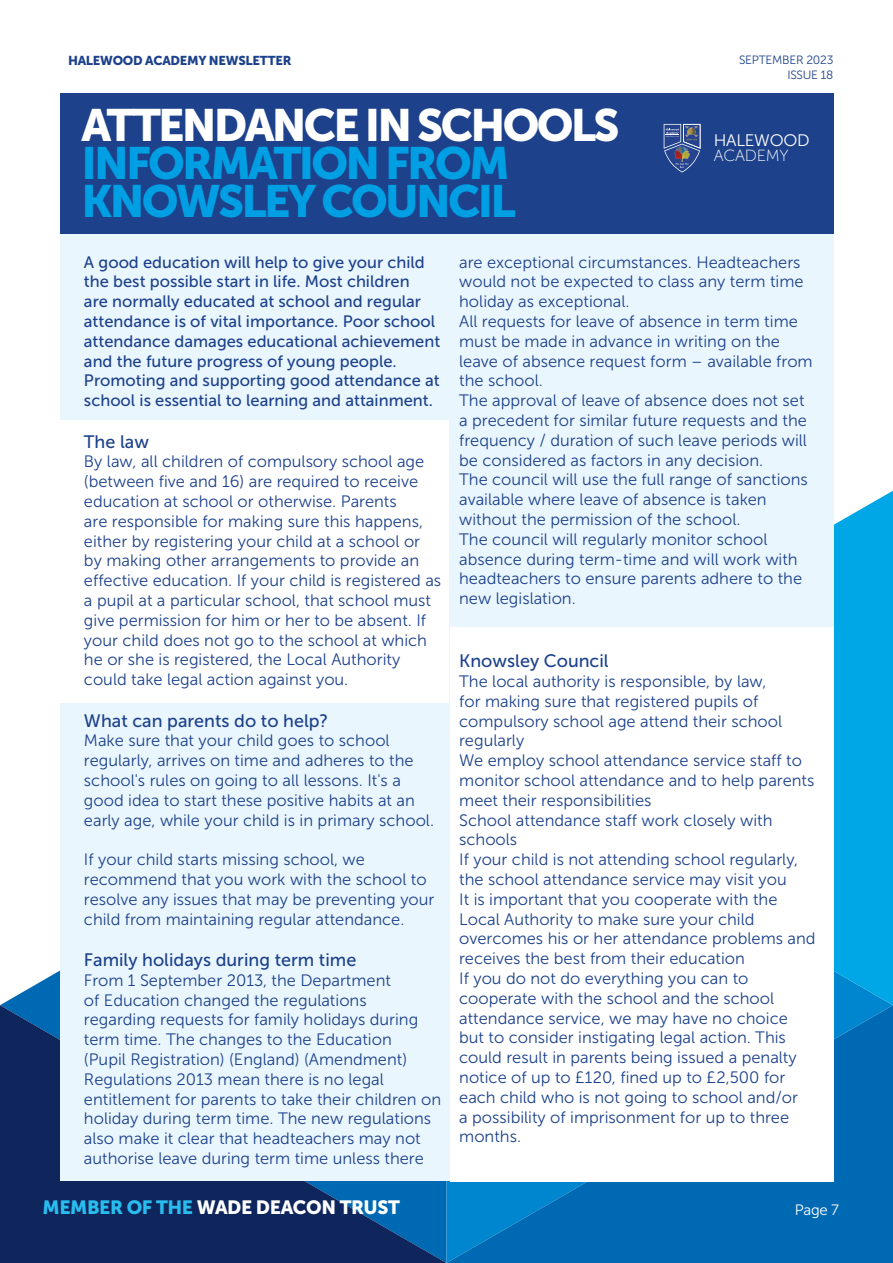
<style>
.page{position:relative;width:893px;height:1263px;background:#fff}
.page>*{position:absolute;margin:0;border:0;box-sizing:border-box;transform-origin:0 0}
.t1{font:45px/38.2px "Museo Sans 900";letter-spacing:-.06em;color:#009fe3}
.t2{font:45px "Museo Sans 900";letter-spacing:-.06em;color:#fff}
.t3{font:19.05px "Museo Sans 900";letter-spacing:-.02em;color:#fff}
.t4{font:18px "Museo Sans 500";color:#1d428b}
.t5{font:16.65px "Museo Sans 300";letter-spacing:-.02em;color:#fff}
.t6{font:16.5px/19.8px "Museo Sans 300";color:#1d428b}
.t7{font:16.5px/19.8px "Museo Sans 500";color:#1d428b}
.t8{font:16.05px "Museo Sans 100";letter-spacing:-.02em;color:#fff}
.t9{font:15px "Museo Sans 300";color:#fff}
.t10{font:12.75px "Museo Sans 900";letter-spacing:-.02em;color:#1d428b}
.t11{font:12px/14.4px "Museo Sans 300";letter-spacing:-.02em;color:#1d428b;text-align:right}
.s1{color:#29bdef}
</style>
<div class="page">
<svg style="left:0;top:970px;width:60px;height:35px"></svg>
<svg style="left:0;top:1005px;width:446px;height:258px;background:#0d2f68"></svg>
<svg style="left:446px;top:1005px;width:447px;height:258px;background:#016db8"></svg>
<svg style="left:833px;top:491px;width:60px;height:514px;background:#0caae7"></svg>
<div style="left:60px;top:94px;width:773px;height:1087px;background:#eaf6fe"></div>
<div style="left:60px;top:94px;width:773px;height:140px;background:#1d428b"></div>
<svg style="left:664px;top:124px;width:36px;height:49px"></svg>
<img style="left:675px;top:147px;width:14px;height:15px">
<div style="left:43px;top:420px;width:406px;height:283px;background:#fff"></div>
<div style="left:450px;top:627px;width:383px;height:555px;background:#fff"></div>
<p class="t10" style="left:68px;top:53px;width:225px">HALEWOOD ACADEMY NEWSLETTER</p>
<h1 class="t2" style="left:81px;top:99px;width:540px">ATTENDANCE IN SCHOOLS</h1>
<h1 class="t1" style="left:81px;top:144px;width:436px">INFORMATION FROM<br>KNOWSLEY COUNCIL</h1>
<p class="t11" style="left:739px;top:53px;width:96px">SEPTEMBER 2023<br>ISSUE 18</p>
<p class="t5" style="left:714px;top:131px;width:97px">HALEWOOD</p>
<p class="t8" style="left:714px;top:147px;width:76px">ACADEMY</p>
<p class="t7" style="left:84px;top:252px;width:358px">A good education will help to give your child the best possible start in life. Most children<br>are normally educated at school and regular attendance is of vital importance. Poor school attendance damages educational achievement and the future progress of young people.<br>Promoting and supporting good attendance at school is essential to learning and attainment.</p>
<p class="t4" style="left:84px;top:431px;width:67px">The law</p>
<p class="t6" style="left:84px;top:452px;width:359px">By law, all children of compulsory school age (between five and 16) are required to receive education at school or otherwise. Parents<br>are responsible for making sure this happens, either by registering your child at a school or by making other arrangements to provide an effective education. If your child is registered as a pupil at a particular school, that school must give permission for him or her to be absent. If your child does not go to the school at which he or she is registered, the Local Authority could take legal action against you.</p>
<p class="t4" style="left:84px;top:710px;width:246px">What can parents do to help?</p>
<p class="t6" style="left:84px;top:731px;width:352px">Make sure that your child goes to school regularly, arrives on time and adheres to the school's rules on going to all lessons. It's a good idea to start these positive habits at an early age, while your child is in primary school.</p>
<p class="t6" style="left:84px;top:850px;width:352px">If your child starts missing school, we recommend that you work with the school to resolve any issues that may be preventing your child from maintaining regular attendance.</p>
<p class="t4" style="left:84px;top:950px;width:274px">Family holidays during term time</p>
<p class="t6" style="left:84px;top:970px;width:359px">From 1 September 2013, the Department<br>of Education changed the regulations regarding requests for family holidays during term time. The changes to the Education<br>(Pupil Registration) (England) (Amendment)<br>Regulations 2013 mean there is no legal entitlement for parents to take their children on holiday during term time. The new regulations also make it clear that headteachers may not authorise leave during term time unless there</p>
<p class="t6" style="left:459px;top:252px;width:355px">are exceptional circumstances. Headteachers would not be expected to class any term time holiday as exceptional.<br>All requests for leave of absence in term time must be made in advance in writing on the leave of absence request form – available from the school.<br>The approval of leave of absence does not set a precedent for similar future requests and the frequency / duration of such leave periods will be considered as factors in any decision.<br>The council will use the full range of sanctions available where leave of absence is taken without the permission of the school.<br>The council will regularly monitor school absence during term-time and will work with headteachers to ensure parents adhere to the new legislation.</p>
<p class="t4" style="left:459px;top:651px;width:151px">Knowsley Council</p>
<p class="t6" style="left:459px;top:671px;width:358px">The local authority is responsible, by law,<br>for making sure that registered pupils of compulsory school age attend their school regularly<br>We employ school attendance service staff to monitor school attendance and to help parents meet their responsibilities<br>School attendance staff work closely with schools<br>If your child is not attending school regularly, the school attendance service may visit you<br>It is important that you cooperate with the Local Authority to make sure your child overcomes his or her attendance problems and receives the best from their education<br>If you do not do everything you can to cooperate with the school and the school attendance service, we may have no choice but to consider instigating legal action. This could result in parents being issued a penalty notice of up to £120, fined up to £2,500 for each child who is not going to school and/or<br>a possibility of imprisonment for up to three months.</p>
<p class="t3" style="left:43px;top:1196px;width:359px"><span class="s1">MEMBER OF THE</span> WADE DEACON TRUST</p>
<p class="t9" style="left:795px;top:1201px;width:46px">Page 7</p>
</div>
